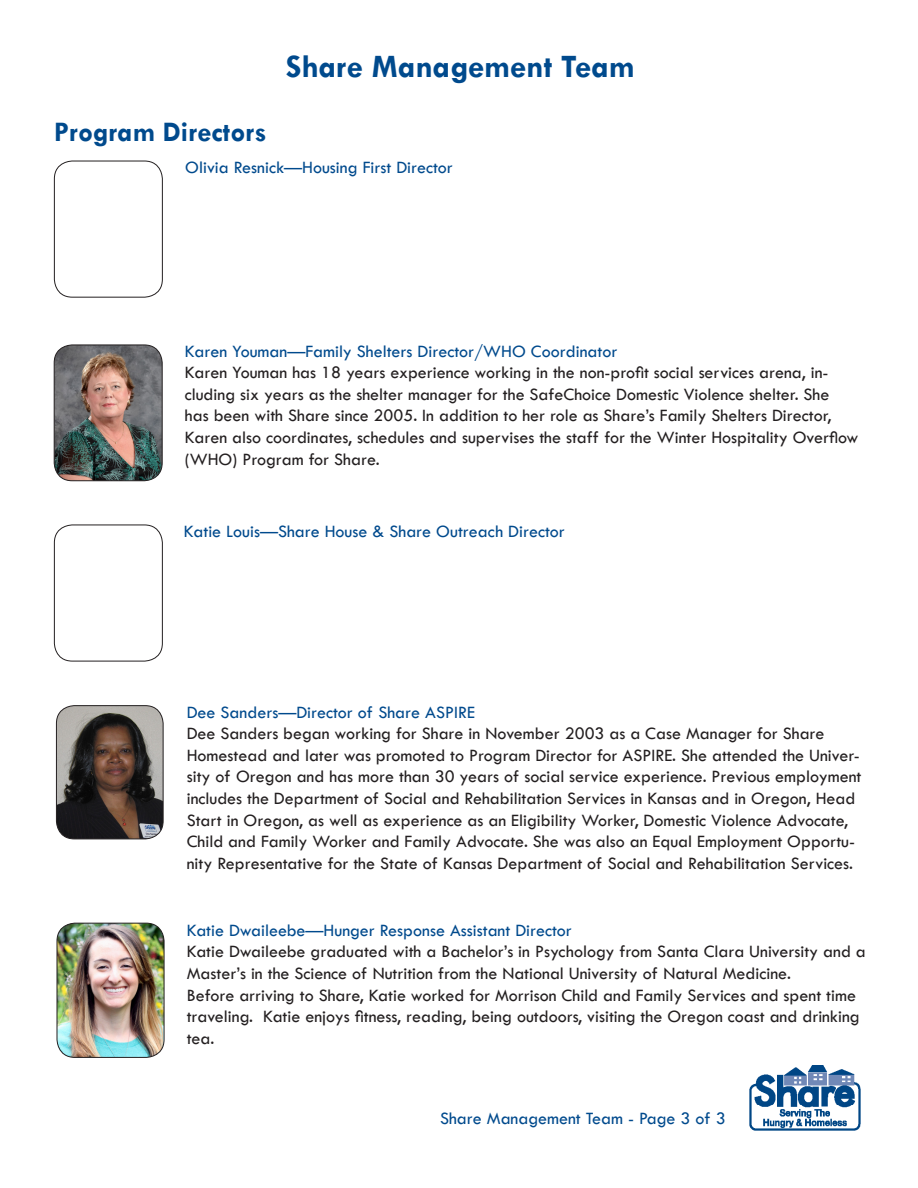
<style>
.page{position:relative;width:918px;height:1188px;background:#fff}
.page>*{position:absolute;margin:0;border:0;box-sizing:border-box;transform-origin:0 0}
.t1{font:700 33px "Tw Cen";color:#004a8d}
.t2{font:700 28.5px "Tw Cen";color:#004a8d}
.t3{font:18px/21.6px "Tw Cen";color:#231f20}
.t4{font:18px "Tw Cen";color:#004a8d}
</style>
<div class="page">
<img style="left:57px;top:923px;width:107px;height:134px">
<div style="left:57px;top:923px;width:107px;height:135px;border:1px solid #231f20;border-radius:18px"></div>
<img style="left:749px;top:1065px;width:112px;height:66px">
<img style="left:54px;top:345px;width:108px;height:136px">
<div style="left:54px;top:345px;width:109px;height:136px;border:1px solid #231f20;border-radius:18px"></div>
<img style="left:56px;top:706px;width:107px;height:133px">
<div style="left:56px;top:705px;width:108px;height:134px;border:1px solid #231f20;border-radius:18px"></div>
<div style="left:54px;top:161px;width:109px;height:136px;border:1px solid #231f20;border-radius:18px"></div>
<div style="left:54px;top:525px;width:109px;height:136px;border:1px solid #231f20;border-radius:18px"></div>
<p class="t2" style="left:54px;top:115px;width:214px">Program Directors</p>
<p class="t1" style="left:286px;top:47px;width:351px">Share Management Team</p>
<p class="t4" style="left:185px;top:157px;width:269px">Olivia Resnick—Housing First Director</p>
<p class="t4" style="left:185px;top:340px;width:434px">Karen Youman—Family Shelters Director/WHO Coordinator</p>
<p class="t3" style="left:185px;top:362px;width:675px">Karen Youman has 18 years experience working in the non-profit social services arena, in&shy;cluding six years as the shelter manager for the SafeChoice Domestic Violence shelter. She<br>has been with Share since 2005. In addition to her role as Share’s Family Shelters Director, Karen also coordinates, schedules and supervises the staff for the Winter Hospitality Overflow (WHO) Program for Share.</p>
<p class="t4" style="left:184px;top:521px;width:382px">Katie Louis—Share House &amp; Share Outreach Director</p>
<p class="t4" style="left:187px;top:701px;width:290px">Dee Sanders—Director of Share ASPIRE</p>
<p class="t3" style="left:187px;top:723px;width:676px">Dee Sanders began working for Share in November 2003 as a Case Manager for Share Homestead and later was promoted to Program Director for ASPIRE. She attended the Univer&shy;sity of Oregon and has more than 30 years of social service experience. Previous employment includes the Department of Social and Rehabilitation Services in Kansas and in Oregon, Head Start in Oregon, as well as experience as an Eligibility Worker, Domestic Violence Advocate, Child and Family Worker and Family Advocate. She was also an Equal Employment Opportu&shy;nity Representative for the State of Kansas Department of Social and Rehabilitation Services.</p>
<p class="t4" style="left:187px;top:919px;width:387px">Katie Dwaileebe—Hunger Response Assistant Director</p>
<p class="t3" style="left:187px;top:941px;width:681px">Katie Dwaileebe graduated with a Bachelor’s in Psychology from Santa Clara University and a Master’s in the Science of Nutrition from the National University of Natural Medicine.<br>Before arriving to Share, Katie worked for Morrison Child and Family Services and spent time traveling. Katie enjoys fitness, reading, being outdoors, visiting the Oregon coast and drinking tea.</p>
<p class="t4" style="left:440px;top:1108px;width:287px">Share Management Team - Page 3 of 3</p>
</div>
